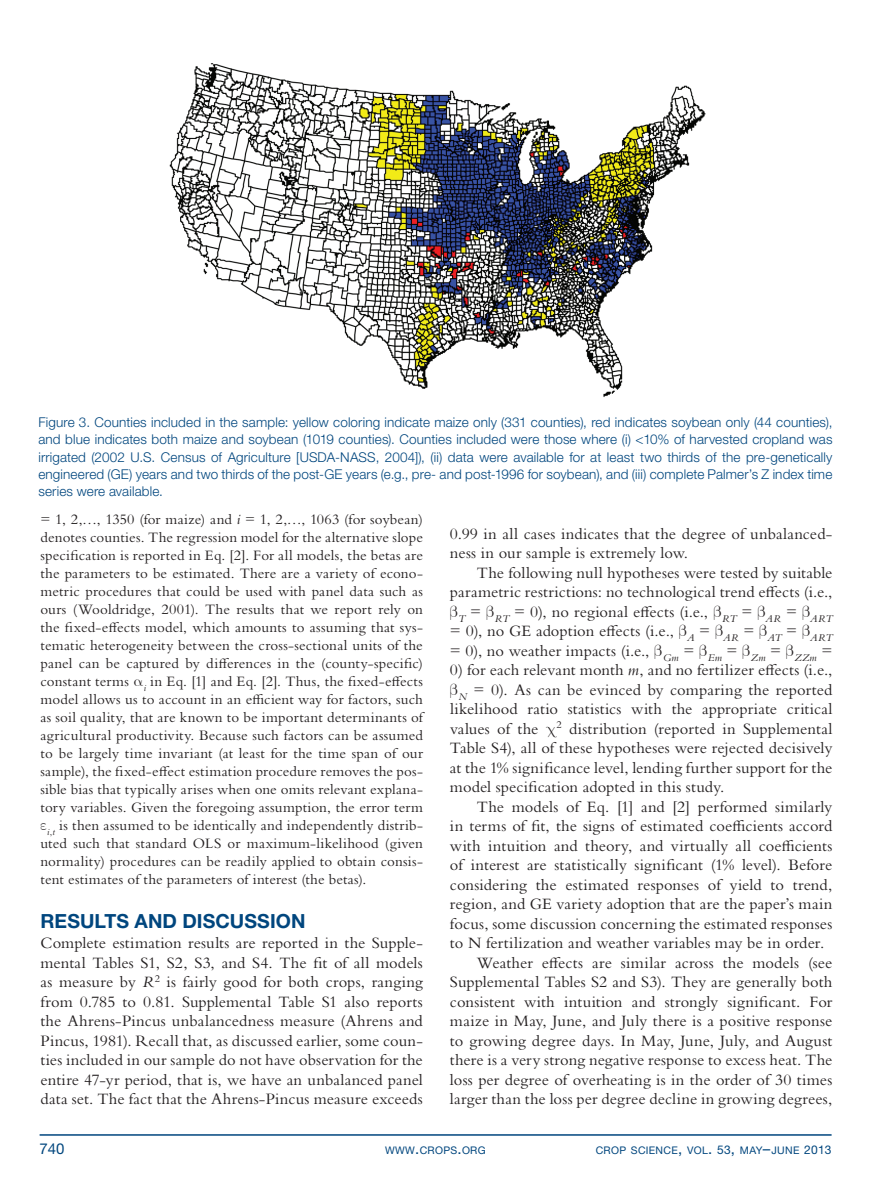
<style>
.page{position:relative;width:891px;height:1188px;background:#fff}
.page>*{position:absolute;margin:0;border:0;box-sizing:border-box;transform-origin:0 0}
.t1{font:700 19.5px "Helvetica Neue LT Std";letter-spacing:.005em;color:#00467e}
.t2{font:16.5px/19.5px "Bembo Std";letter-spacing:.015em;color:#231f20;text-align:justify}
.t3{font:16.5px "Bembo Std";letter-spacing:-.005em;color:#231f20}
.t4{font:15px "Bembo Std";letter-spacing:.02em;color:#231f20}
.t5{font:15px "Bembo Std";color:#231f20}
.t6{font:15px "Bembo Std";letter-spacing:.07em;color:#231f20}
.t7{font:15px "Helvetica Neue LT Std";color:#00467e}
.t8{font:300 13.5px/17.2px "Helvetica Neue LT Std";letter-spacing:.01em;color:#00467e;text-align:justify}
.t9{font:10.5px "Helvetica Neue LT Std";letter-spacing:.03em;color:#00467e}
.s1{font-style:italic}
.s2{font-size:15px}
.s3{font-size:12px}
</style>
<div class="page">
<hr style="left:40px;top:1134px;width:792px;height:2px;background:#00467e">
<img style="left:169px;top:63px;width:537px;height:334px">
<p class="t8" style="left:38px;top:414px;width:796px">Figure 3. Counties included in the sample: yellow coloring indicate maize only (331 counties), red indicates soybean only (44 counties), and blue indicates both maize and soybean (1019 counties). Counties included were those where (i) &lt;10% of harvested cropland was irrigated (2002 U.S. Census of Agriculture [USDA-NASS, 2004]), (ii) data were available for at least two thirds of the pre-genetically engineered (GE) years and two thirds of the post-GE years (e.g., pre- and post-1996 for soybean), and (iii) complete Palmer’s Z index time series were available.</p>
<p class="t4" style="left:40px;top:511px;width:384px">= 1, 2,…, 1350 (for maize) and <span class="s1">i</span> = 1, 2,…, 1063 (for soybean)</p>
<p class="t4" style="left:40px;top:529px;width:384px">denotes counties. The regression model for the alternative slope</p>
<p class="t4" style="left:40px;top:547px;width:384px">specification is reported in Eq. [2]. For all models, the betas are</p>
<p class="t4" style="left:40px;top:565px;width:384px">the parameters to be estimated. There are a variety of econo-</p>
<p class="t4" style="left:40px;top:583px;width:384px">metric procedures that could be used with panel data such as</p>
<p class="t4" style="left:40px;top:601px;width:384px">ours (Wooldridge, 2001). The results that we report rely on</p>
<p class="t6" style="left:40px;top:619px;width:384px">the fixed-effects model, which amounts to assuming that sys-</p>
<p class="t5" style="left:40px;top:637px;width:384px">tematic heterogeneity between the cross-sectional units of the</p>
<p class="t4" style="left:40px;top:655px;width:384px">panel can be captured by differences in the (county-specific)</p>
<p class="t4" style="left:40px;top:673px;width:384px">constant terms <sub>i</sub> in Eq. [1] and Eq. [2]. Thus, the fixed-effects</p>
<p class="t4" style="left:41px;top:691px;width:384px">model allows us to account in an efficient way for factors, such</p>
<p class="t4" style="left:41px;top:709px;width:384px">as soil quality, that are known to be important determinants of</p>
<p class="t4" style="left:41px;top:727px;width:384px">agricultural productivity. Because such factors can be assumed</p>
<p class="t4" style="left:41px;top:745px;width:384px">to be largely time invariant (at least for the time span of our</p>
<p class="t4" style="left:41px;top:763px;width:384px">sample), the fixed-effect estimation procedure removes the pos-</p>
<p class="t4" style="left:41px;top:781px;width:384px">sible bias that typically arises when one omits relevant explana-</p>
<p class="t4" style="left:41px;top:799px;width:382px">tory variables. Given the foregoing assumption, the error term</p>
<p class="t4" style="left:47px;top:817px;width:377px"><sub>i</sub><sub>,</sub><sub>t</sub> is then assumed to be identically and independently distrib-</p>
<p class="t4" style="left:41px;top:835px;width:384px">uted such that standard OLS or maximum-likelihood (given</p>
<p class="t4" style="left:41px;top:853px;width:384px">normality) procedures can be readily applied to obtain consis-</p>
<p class="t4" style="left:41px;top:871px;width:327px">tent estimates of the parameters of interest (the betas).</p>
<p class="t1" style="left:40px;top:909px;width:267px">RESULTS AND DISCUSSION</p>
<p class="t2" style="left:40px;top:933px;width:384px">Complete estimation results are reported in the Supple&shy;mental Tables S1, S2, S3, and S4. The fit of all models as measure by <span class="s1">R</span><sup>2</sup> is fairly good for both crops, ranging from 0.785 to 0.81. Supplemental Table S1 also reports the Ahrens-Pincus unbalancedness measure (Ahrens and Pincus, 1981). Recall that, as discussed earlier, some coun&shy;ties included in our sample do not have observation for the entire 47-yr period, that is, we have an unbalanced panel data set. The fact that the Ahrens-Pincus measure exceeds</p>
<p class="t2" style="left:450px;top:523px;width:384px">0.99 in all cases indicates that the degree of unbalanced&shy;ness in our sample is extremely low.</p>
<p class="t2" style="left:450px;top:562px;width:384px;text-align:right">The following null hypotheses were tested by suitable parametric restrictions: no technological trend effects (i.e., <sub>T</sub> = <sub>RT</sub> = 0), no regional effects (i.e., <sub>RT</sub> = <sub>AR</sub> = <sub>ART </sub>= 0), no GE adoption effects (i.e., <sub>A</sub> = <sub>AR</sub> = <sub>AT</sub> = <sub>ART </sub>= 0), no weather impacts (i.e., <sub>Gm</sub> = <sub>Em</sub> = <sub>Zm</sub> = <sub>ZZm</sub> =</p>
<p class="t2" style="left:450px;top:660px;width:384px">0) for each relevant month <span class="s1">m</span>, and no fertilizer effects (i.e.,</p>
<p class="t2" style="left:459px;top:679px;width:375px"><sub>N</sub> = 0). As can be evinced by comparing the reported</p>
<p class="t3" style="left:450px;top:699px;width:384px">likelihood ratio statistics with the appropriate critical</p>
<p class="t2" style="left:450px;top:718px;width:384px">values of the <sup>2</sup> distribution (reported in Supplemental</p>
<p class="t2" style="left:450px;top:738px;width:384px">Table S4), all of these hypotheses were rejected decisively</p>
<p class="t2" style="left:450px;top:757px;width:384px">at the 1% significance level, lending further support for the</p>
<p class="t2" style="left:450px;top:777px;width:276px">model specification adopted in this study.</p>
<p class="t2" style="left:477px;top:796px;width:357px">The models of Eq. [1] and [2] performed similarly</p>
<p class="t2" style="left:450px;top:816px;width:384px">in terms of fit, the signs of estimated coefficients accord</p>
<p class="t3" style="left:450px;top:836px;width:384px">with intuition and theory, and virtually all coefficients</p>
<p class="t2" style="left:450px;top:855px;width:384px">of interest are statistically significant (1% level). Before</p>
<p class="t2" style="left:450px;top:874px;width:384px">considering the estimated responses of yield to trend,</p>
<p class="t2" style="left:450px;top:894px;width:384px">region, and GE variety adoption that are the paper’s main</p>
<p class="t2" style="left:450px;top:913px;width:384px">focus, some discussion concerning the estimated responses</p>
<p class="t2" style="left:450px;top:933px;width:376px">to N fertilization and weather variables may be in order.</p>
<p class="t2" style="left:477px;top:952px;width:357px">Weather effects are similar across the models (see</p>
<p class="t2" style="left:450px;top:972px;width:384px">Supplemental Tables S2 and S3). They are generally both</p>
<p class="t2" style="left:450px;top:991px;width:384px">consistent with intuition and strongly significant. For</p>
<p class="t2" style="left:450px;top:1011px;width:384px">maize in May, June, and July there is a positive response</p>
<p class="t2" style="left:450px;top:1030px;width:384px">to growing degree days. In May, June, July, and August</p>
<p class="t2" style="left:450px;top:1050px;width:384px">there is a very strong negative response to excess heat. The</p>
<p class="t2" style="left:450px;top:1069px;width:384px">loss per degree of overheating is in the order of 30 times</p>
<p class="t2" style="left:450px;top:1089px;width:384px">larger than the loss per degree decline in growing degrees,</p>
<p class="t7" style="left:40px;top:1139px;width:27px">740</p>
<p class="t9" style="left:385px;top:1144px;width:102px">WWW<span class="s2">.</span>CROPS<span class="s2">.</span>ORG</p>
<p class="t9" style="left:596px;top:1144px;width:237px">CROP SCIENCE<span class="s2">,</span> VOL<span class="s2">.</span> <span class="s3">53</span><span class="s2">,</span> MAY<span class="s2">–</span>JUNE <span class="s3">2013</span></p>
</div>
